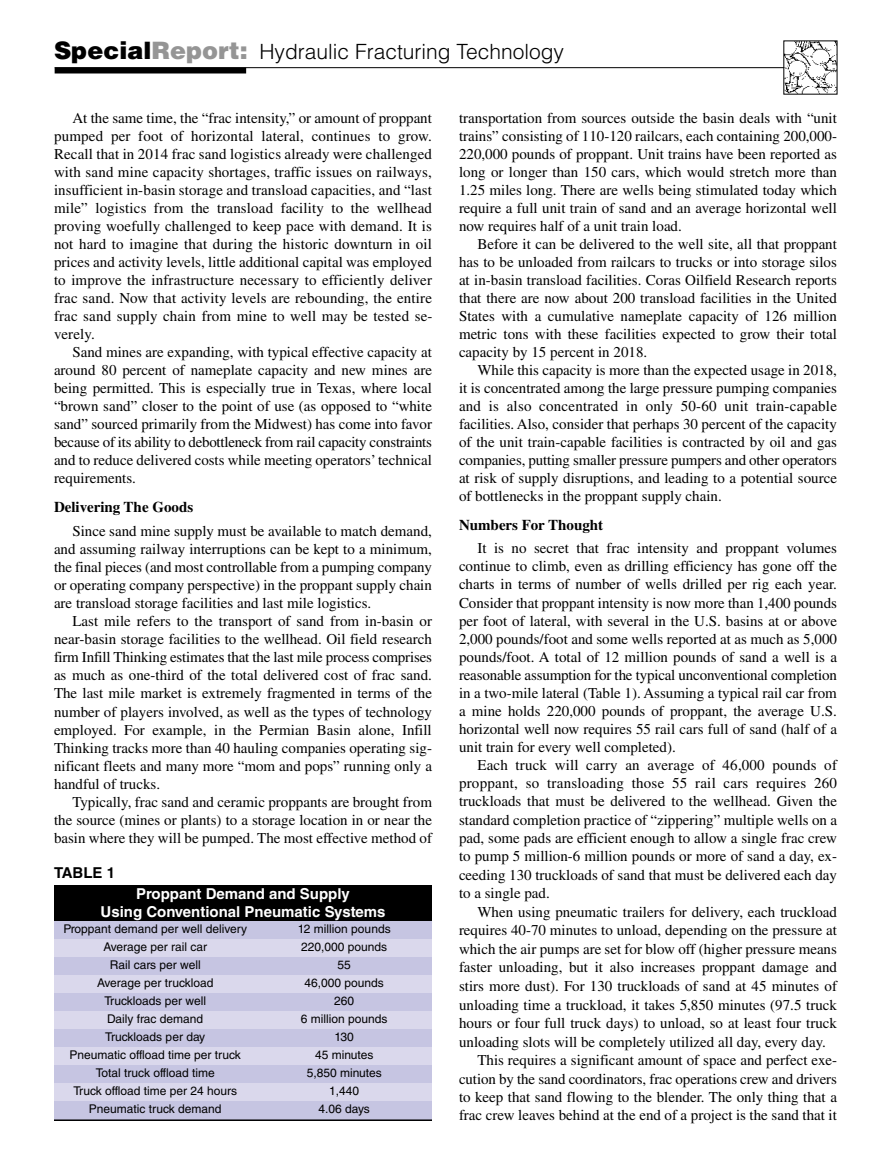
<style>
.page{position:relative;width:891px;height:1175px;background:#fff}
.page>*{position:absolute;margin:0;border:0;box-sizing:border-box;transform-origin:0 0}
.t1{font:300 21px "Helvetica";color:#000}
.t2{font:15px/18px "Times";color:#000;text-align:justify}
.t3{font:700 15px/18px "Helvetica LT Std";color:#fff;text-align:center}
.t4{font:700 15px "Times";color:#000}
.t5{font:700 15px "Helvetica LT Std";color:#000}
.t6{font:12px "Helvetica LT Std";color:#000}
.s1{font-weight:900;font-size:24px}
.s2{font-weight:900;font-size:24px;color:#959595}
</style>
<div class="page">
<div style="left:54px;top:885px;width:378px;height:36px;background:#000"></div>
<div style="left:54px;top:921px;width:202px;height:18px;background:#c6c5e2"></div>
<div style="left:256px;top:921px;width:176px;height:18px;background:#c6c5e2"></div>
<div style="left:54px;top:939px;width:202px;height:18px;background:#dad8ec"></div>
<div style="left:256px;top:939px;width:176px;height:18px;background:#dad8ec"></div>
<div style="left:54px;top:957px;width:202px;height:18px;background:#c6c5e2"></div>
<div style="left:256px;top:957px;width:176px;height:18px;background:#c6c5e2"></div>
<div style="left:54px;top:975px;width:202px;height:18px;background:#dad8ec"></div>
<div style="left:256px;top:975px;width:176px;height:18px;background:#dad8ec"></div>
<div style="left:54px;top:993px;width:202px;height:18px;background:#c6c5e2"></div>
<div style="left:256px;top:993px;width:176px;height:18px;background:#c6c5e2"></div>
<div style="left:54px;top:1011px;width:202px;height:18px;background:#dad8ec"></div>
<div style="left:256px;top:1011px;width:176px;height:18px;background:#dad8ec"></div>
<div style="left:54px;top:1029px;width:202px;height:18px;background:#c6c5e2"></div>
<div style="left:256px;top:1029px;width:176px;height:18px;background:#c6c5e2"></div>
<div style="left:54px;top:1047px;width:202px;height:18px;background:#dad8ec"></div>
<div style="left:256px;top:1047px;width:176px;height:18px;background:#dad8ec"></div>
<div style="left:54px;top:1065px;width:202px;height:18px;background:#c6c5e2"></div>
<div style="left:256px;top:1065px;width:176px;height:18px;background:#c6c5e2"></div>
<div style="left:54px;top:1083px;width:202px;height:18px;background:#dad8ec"></div>
<div style="left:256px;top:1083px;width:176px;height:18px;background:#dad8ec"></div>
<div style="left:54px;top:1101px;width:202px;height:19px;background:#c6c5e2"></div>
<div style="left:256px;top:1101px;width:176px;height:19px;background:#c6c5e2"></div>
<hr style="left:54px;top:1119px;width:378px;height:1px;background:#000">
<hr style="left:55px;top:67px;width:731px;height:1px;background:#000">
<div style="left:55px;top:67px;width:191px;height:6px;background:#000"></div>
<img style="left:785px;top:42px;width:50px;height:50px">
<h1 class="t1" style="left:54px;top:40px;width:512px"><span class="s1">Special</span><span class="s2">Report:</span> Hydraulic Fracturing Technology</h1>
<p class="t2" style="left:54px;top:110px;width:380px;text-indent:18px">At the same time, the “frac intensity,” or amount of proppant pumped per foot of horizontal lateral, continues to grow.<br>Recall that in 2014 frac sand logistics already were challenged with sand mine capacity shortages, traffic issues on railways, insufficient in-basin storage and transload capacities, and “last mile” logistics from the transload facility to the wellhead proving woefully challenged to keep pace with demand. It is not hard to imagine that during the historic downturn in oil prices and activity levels, little additional capital was employed to improve the infrastructure necessary to efficiently deliver frac sand. Now that activity levels are rebounding, the entire frac sand supply chain from mine to well may be tested se&shy;verely.</p>
<p class="t2" style="left:54px;top:344px;width:380px;text-indent:18px">Sand mines are expanding, with typical effective capacity at around 80 percent of nameplate capacity and new mines are being permitted. This is especially true in Texas, where local “brown sand” closer to the point of use (as opposed to “white sand” sourced primarily from the Midwest) has come into favor because of its ability to debottleneck from rail capacity constraints and to reduce delivered costs while meeting operators’ technical requirements.</p>
<p class="t4" style="left:54px;top:502px;width:141px">Delivering The Goods</p>
<p class="t2" style="left:54px;top:523px;width:380px;text-indent:18px">Since sand mine supply must be available to match demand, and assuming railway interruptions can be kept to a minimum, the final pieces (and most controllable from a pumping company or operating company perspective) in the proppant supply chain are transload storage facilities and last mile logistics.</p>
<p class="t2" style="left:54px;top:613px;width:380px;text-indent:18px">Last mile refers to the transport of sand from in-basin or near-basin storage facilities to the wellhead. Oil field research firm Infill Thinking estimates that the last mile process comprises as much as one-third of the total delivered cost of frac sand.<br>The last mile market is extremely fragmented in terms of the number of players involved, as well as the types of technology employed. For example, in the Permian Basin alone, Infill Thinking tracks more than 40 hauling companies operating sig&shy;nificant fleets and many more “mom and pops” running only a handful of trucks.</p>
<p class="t2" style="left:54px;top:794px;width:380px;text-indent:18px">Typically, frac sand and ceramic proppants are brought from the source (mines or plants) to a storage location in or near the basin where they will be pumped. The most effective method of</p>
<p class="t5" style="left:54px;top:867px;width:63px">TABLE 1</p>
<p class="t3" style="left:101px;top:886px;width:286px">Proppant Demand and Supply<br>Using Conventional Pneumatic Systems</p>
<p class="t6" style="left:63px;top:924px;width:185px">Proppant demand per well delivery</p>
<p class="t6" style="left:298px;top:924px;width:94px">12 million pounds</p>
<p class="t6" style="left:103px;top:942px;width:105px">Average per rail car</p>
<p class="t6" style="left:301px;top:942px;width:88px">220,000 pounds</p>
<p class="t6" style="left:110px;top:960px;width:92px">Rail cars per well</p>
<p class="t6" style="left:338px;top:960px;width:15px">55</p>
<p class="t6" style="left:97px;top:978px;width:118px">Average per truckload</p>
<p class="t6" style="left:305px;top:978px;width:81px">46,000 pounds</p>
<p class="t6" style="left:104px;top:996px;width:103px">Truckloads per well</p>
<p class="t6" style="left:334px;top:996px;width:22px">260</p>
<p class="t6" style="left:107px;top:1014px;width:98px">Daily frac demand</p>
<p class="t6" style="left:301px;top:1014px;width:88px">6 million pounds</p>
<p class="t6" style="left:105px;top:1032px;width:102px">Truckloads per day</p>
<p class="t6" style="left:334px;top:1032px;width:21px">130</p>
<p class="t6" style="left:70px;top:1050px;width:173px">Pneumatic offload time per truck</p>
<p class="t6" style="left:315px;top:1050px;width:60px">45 minutes</p>
<p class="t6" style="left:96px;top:1068px;width:121px">Total truck offload time</p>
<p class="t6" style="left:307px;top:1068px;width:77px">5,850 minutes</p>
<p class="t6" style="left:73px;top:1086px;width:165px">Truck offload time per 24 hours</p>
<p class="t6" style="left:329px;top:1086px;width:32px">1,440</p>
<p class="t6" style="left:89px;top:1104px;width:134px">Pneumatic truck demand</p>
<p class="t6" style="left:319px;top:1104px;width:53px">4.06 days</p>
<p class="t2" style="left:459px;top:110px;width:380px">transportation from sources outside the basin deals with “unit trains” consisting of 110-120 railcars, each containing 200,000- 220,000 pounds of proppant. Unit trains have been reported as long or longer than 150 cars, which would stretch more than 1.25 miles long. There are wells being stimulated today which require a full unit train of sand and an average horizontal well now requires half of a unit train load.</p>
<p class="t2" style="left:459px;top:236px;width:380px;text-indent:18px">Before it can be delivered to the well site, all that proppant has to be unloaded from railcars to trucks or into storage silos at in-basin transload facilities. Coras Oilfield Research reports that there are now about 200 transload facilities in the United States with a cumulative nameplate capacity of 126 million metric tons with these facilities expected to grow their total capacity by 15 percent in 2018.</p>
<p class="t2" style="left:459px;top:362px;width:380px;text-indent:18px">While this capacity is more than the expected usage in 2018, it is concentrated among the large pressure pumping companies and is also concentrated in only 50-60 unit train-capable facilities. Also, consider that perhaps 30 percent of the capacity of the unit train-capable facilities is contracted by oil and gas companies, putting smaller pressure pumpers and other operators at risk of supply disruptions, and leading to a potential source of bottlenecks in the proppant supply chain.</p>
<p class="t4" style="left:459px;top:520px;width:146px">Numbers For Thought</p>
<p class="t2" style="left:459px;top:541px;width:380px;text-indent:18px">It is no secret that frac intensity and proppant volumes continue to climb, even as drilling efficiency has gone off the charts in terms of number of wells drilled per rig each year.<br>Consider that proppant intensity is now more than 1,400 pounds per foot of lateral, with several in the U.S. basins at or above 2,000 pounds/foot and some wells reported at as much as 5,000 pounds/foot. A total of 12 million pounds of sand a well is a reasonable assumption for the typical unconventional completion in a two-mile lateral (Table 1). Assuming a typical rail car from a mine holds 220,000 pounds of proppant, the average U.S. horizontal well now requires 55 rail cars full of sand (half of a unit train for every well completed).</p>
<p class="t2" style="left:459px;top:757px;width:380px;text-indent:18px">Each truck will carry an average of 46,000 pounds of proppant, so transloading those 55 rail cars requires 260 truckloads that must be delivered to the wellhead. Given the standard completion practice of “zippering” multiple wells on a pad, some pads are efficient enough to allow a single frac crew to pump 5 million-6 million pounds or more of sand a day, ex&shy;ceeding 130 truckloads of sand that must be delivered each day to a single pad.</p>
<p class="t2" style="left:477px;top:904px;width:361px">When using pneumatic trailers for delivery, each truckload</p>
<p class="t2" style="left:459px;top:922px;width:380px">requires 40-70 minutes to unload, depending on the pressure at</p>
<p class="t2" style="left:459px;top:941px;width:380px">which the air pumps are set for blow off (higher pressure means</p>
<p class="t2" style="left:459px;top:960px;width:379px">faster unloading, but it also increases proppant damage and</p>
<p class="t2" style="left:459px;top:978px;width:379px">stirs more dust). For 130 truckloads of sand at 45 minutes of</p>
<p class="t2" style="left:459px;top:997px;width:380px">unloading time a truckload, it takes 5,850 minutes (97.5 truck</p>
<p class="t2" style="left:459px;top:1015px;width:379px">hours or four full truck days) to unload, so at least four truck</p>
<p class="t2" style="left:459px;top:1034px;width:368px">unloading slots will be completely utilized all day, every day.</p>
<p class="t2" style="left:477px;top:1052px;width:361px">This requires a significant amount of space and perfect exe-</p>
<p class="t2" style="left:459px;top:1071px;width:379px">cution by the sand coordinators, frac operations crew and drivers</p>
<p class="t2" style="left:459px;top:1089px;width:379px">to keep that sand flowing to the blender. The only thing that a</p>
<p class="t2" style="left:459px;top:1107px;width:380px">frac crew leaves behind at the end of a project is the sand that it</p>
</div>
